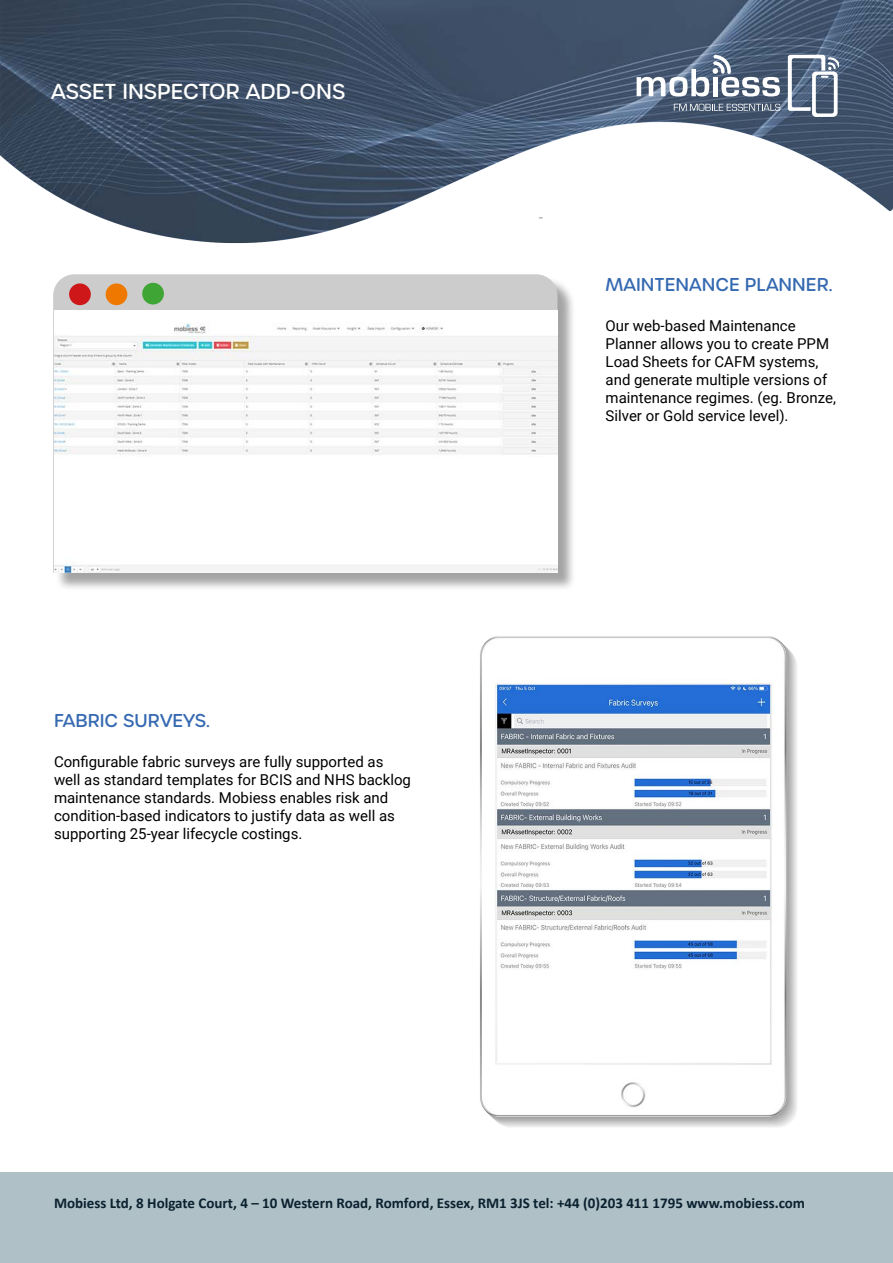
<style>
.page{position:relative;width:893px;height:1263px;background:#fff}
.page>*{position:absolute;margin:0;border:0;box-sizing:border-box;transform-origin:0 0}
.t1{font:500 21px "Urbane Rounded";color:#fff}
.t2{font:500 18px "Urbane Rounded";color:#3569b1}
.t3{font:15px/18px "Roboto";color:#000}
.t4{font:700 15px "Calibri";color:#0a212f}
</style>
<div class="page">
<div style="left:0;top:1172px;width:893px;height:91px;background:#afc1c7"></div>
<img style="left:0;top:0;width:893px;height:243px">
<img style="left:480px;top:636px;width:317px;height:491px">
<div style="left:55px;top:277px;width:521px;height:315px;background:#000;opacity:.36"></div>
<div style="left:53px;top:274px;width:504px;height:299px;background:#ccc"></div>
<div style="left:69px;top:283px;width:22px;height:22px;background:#cd1719;border-radius:50%"></div>
<div style="left:106px;top:283px;width:21px;height:22px;background:#ef7900;border-radius:50%"></div>
<div style="left:142px;top:283px;width:22px;height:21px;background:#3fa535;border-radius:50%"></div>
<img style="left:54px;top:310px;width:503px;height:263px">
<svg style="left:637px;top:55px;width:143px;height:41px"></svg>
<svg style="left:788px;top:55px;width:51px;height:62px"></svg>
<svg style="left:674px;top:104px;width:106px;height:7px"></svg>
<h1 class="t1" style="left:51px;top:78px;width:296px">ASSET INSPECTOR ADD-ONS</h1>
<p class="t2" style="left:54px;top:709px;width:157px">FABRIC SURVEYS.</p>
<p class="t3" style="left:54px;top:752px;width:358px">Configurable fabric surveys are fully supported as well as standard templates for BCIS and NHS backlog maintenance standards. Mobiess enables risk and condition-based indicators to justify data as well as supporting 25-year lifecycle costings.</p>
<p class="t2" style="left:606px;top:273px;width:229px">MAINTENANCE PLANNER.</p>
<p class="t3" style="left:606px;top:316px;width:232px">Our web-based Maintenance<br>Planner allows you to create PPM<br>Load Sheets for CAFM systems, and generate multiple versions of maintenance regimes. (eg. Bronze,<br>Silver or Gold service level).</p>
<p class="t4" style="left:54px;top:1192px;width:753px">Mobiess Ltd, 8 Holgate Court, 4 – 10 Western Road, Romford, Essex, RM1 3JS tel: +44 (0)203 411 1795 www.mobiess.com</p>
</div>
